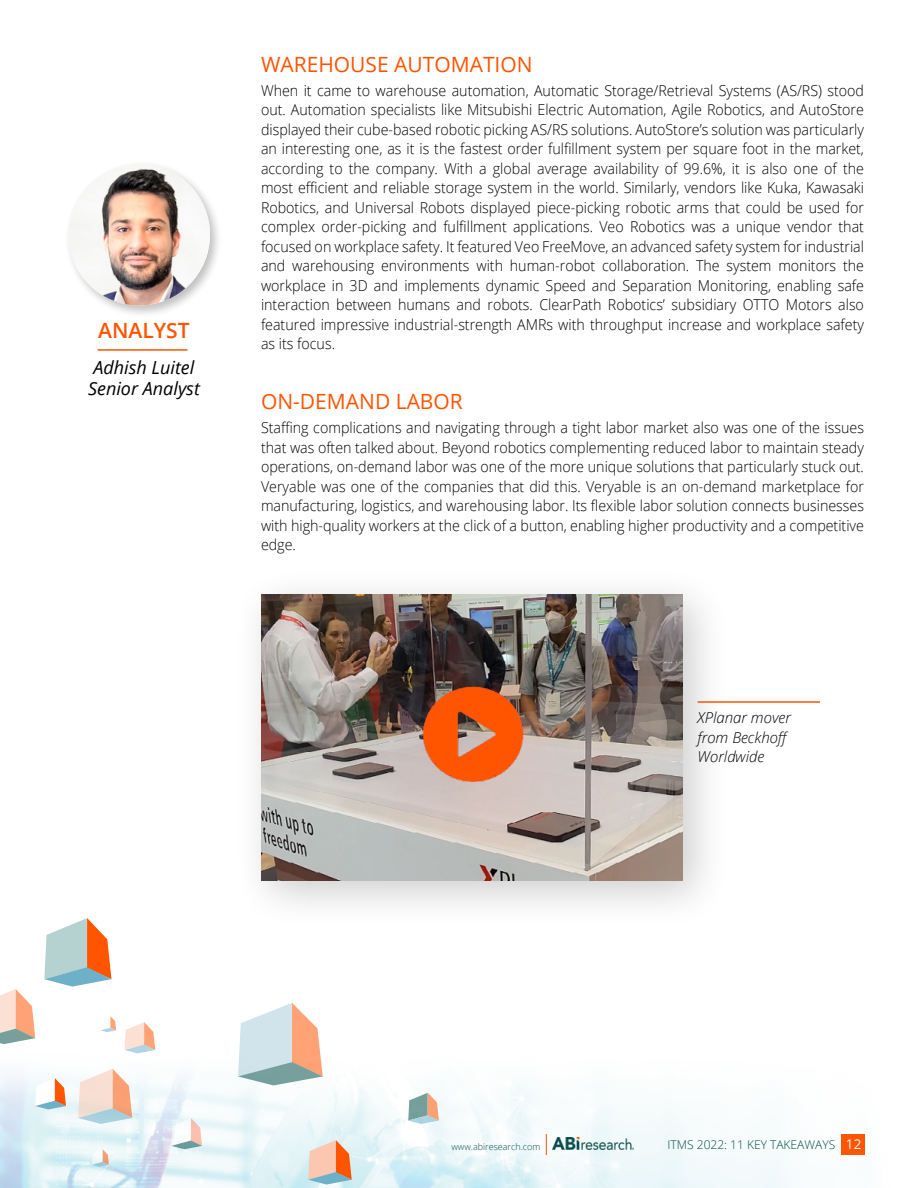
<style>
.page{position:relative;width:918px;height:1188px;background:#fff}
.page>*{position:absolute;margin:0;border:0;box-sizing:border-box;transform-origin:0 0}
.t1{font:21px "Open Sans";color:#ff5400}
.t2{font:600 21px "Open Sans";color:#ff5400}
.t3{font:italic 18px/21px "Open Sans";color:#000;text-align:center}
.t4{font:300 15px/19.5px "Open Sans";color:#000;text-align:justify;scale:.95 1}
.t5{font:italic 300 15px/19.5px "Open Sans";color:#000;text-align:justify}
.t6{font:300 12px "Open Sans";color:#034f4a}
.t7{font:300 9px "Open Sans";color:#034f4a}
.s1{font-weight:400;font-size:13.5px;color:#fff}
</style>
<div class="page">
<img style="left:1px;top:1036px;width:864px;height:152px">
<svg style="left:78px;top:1069px;width:54px;height:55px"></svg>
<svg style="left:238px;top:1003px;width:85px;height:82px"></svg>
<svg style="left:44px;top:918px;width:67px;height:69px"></svg>
<svg style="left:0;top:989px;width:35px;height:55px"></svg>
<svg style="left:92px;top:1149px;width:17px;height:18px"></svg>
<svg style="left:408px;top:1093px;width:31px;height:31px"></svg>
<svg style="left:125px;top:1022px;width:30px;height:31px"></svg>
<svg style="left:35px;top:1078px;width:31px;height:31px"></svg>
<svg style="left:308px;top:1140px;width:44px;height:45px;background:#e0b7a1"></svg>
<svg style="left:171px;top:1118px;width:31px;height:31px"></svg>
<svg style="left:101px;top:1016px;width:15px;height:16px"></svg>
<div style="left:842px;top:1134px;width:23px;height:20px;background:#ff5400"></div>
<img style="left:552px;top:1138px;width:81px;height:12px">
<svg style="left:546px;top:1134px;width:1px;height:21px"></svg>
<div style="left:233px;top:566px;width:499px;height:364px;background:#000;opacity:.2"></div>
<img style="left:261px;top:594px;width:422px;height:286px">
<img style="left:416px;top:681px;width:116px;height:103px">
<hr style="left:698px;top:701px;width:122px;height:2px;background:#ff5400">
<hr style="left:98px;top:349px;width:90px;height:2px;background:#ff5400">
<div style="left:64px;top:160px;width:159px;height:159px;background:#000;opacity:.25"></div>
<img style="left:68px;top:164px;width:142px;height:141px;border-radius:71px">
<h1 class="t2" style="left:98px;top:316px;width:93px">ANALYST</h1>
<p class="t3" style="left:88px;top:357px;width:113px">Adhish Luitel<br>Senior Analyst</p>
<h1 class="t1" style="left:261px;top:50px;width:273px">WAREHOUSE AUTOMATION</h1>
<p class="t4" style="left:261px;top:80px;width:636px">When it came to warehouse automation, Automatic Storage/Retrieval Systems (AS/RS) stood out. Automation specialists like Mitsubishi Electric Automation, Agile Robotics, and AutoStore displayed their cube-based robotic picking AS/RS solutions. AutoStore’s solution was particularly an interesting one, as it is the fastest order fulfillment system per square foot in the market, according to the company. With a global average availability of 99.6%, it is also one of the most efficient and reliable storage system in the world. Similarly, vendors like Kuka, Kawasaki Robotics, and Universal Robots displayed piece-picking robotic arms that could be used for complex order-picking and fulfillment applications. Veo Robotics was a unique vendor that focused on workplace safety. It featured Veo FreeMove, an advanced safety system for industrial and warehousing environments with human-robot collaboration. The system monitors the workplace in 3D and implements dynamic Speed and Separation Monitoring, enabling safe interaction between humans and robots. ClearPath Robotics’ subsidiary OTTO Motors also featured impressive industrial-strength AMRs with throughput increase and workplace safety as its focus.</p>
<h1 class="t1" style="left:261px;top:387px;width:203px">ON-DEMAND LABOR</h1>
<p class="t4" style="left:261px;top:418px;width:636px">Staffing complications and navigating through a tight labor market also was one of the issues that was often talked about. Beyond robotics complementing reduced labor to maintain steady operations, on-demand labor was one of the more unique solutions that particularly stuck out.<br>Veryable was one of the companies that did this. Veryable is an on-demand marketplace for manufacturing, logistics, and warehousing labor. Its flexible labor solution connects businesses with high-quality workers at the click of a button, enabling higher productivity and a competitive edge.</p>
<p class="t5" style="left:698px;top:708px;width:95px">XPlanar mover from Beckhoff Worldwide</p>
<p class="t7" style="left:451px;top:1141px;width:90px">www.abiresearch.com</p>
<p class="t6" style="left:668px;top:1137px;width:195px">ITMS 2022: 11 KEY TAKEAWAYS <span class="s1">12</span></p>
</div>
